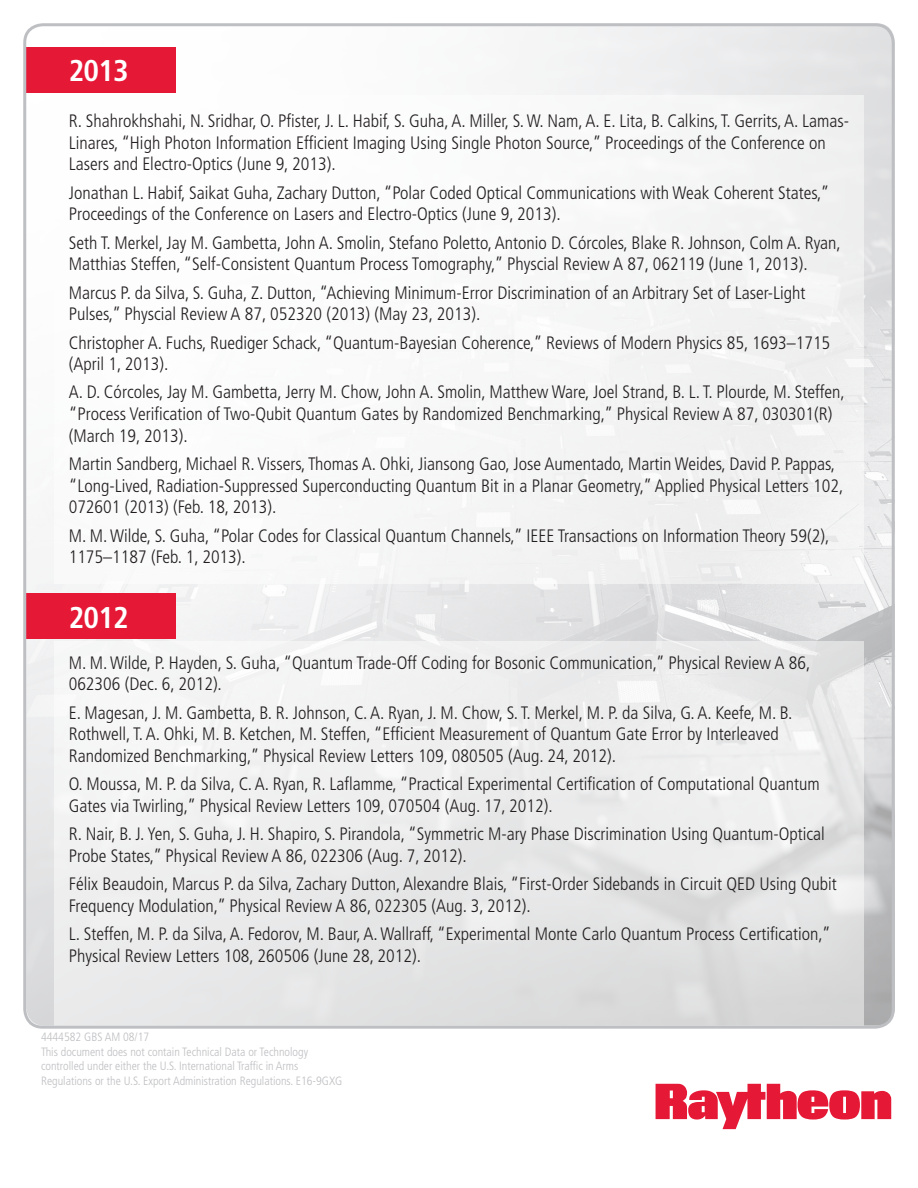
<style>
.page{position:relative;width:918px;height:1188px;background:#fff}
.page>*{position:absolute;margin:0;border:0;box-sizing:border-box;transform-origin:0 0}
.t1{font:700 condensed 30px "Frutiger";letter-spacing:-.025em;color:#fff}
.t2{font:300 condensed 18px/21.6px "Frutiger";color:#231f20}
.t3{font:300 condensed 12px/14.4px "Frutiger";color:#bebfc2}
</style>
<div class="page">
<img style="left:27px;top:27px;width:864px;height:998px">
<svg style="left:54px;top:641px;width:810px;height:455px;fill:#ededee"></svg>
<div style="left:25px;top:48px;width:151px;height:45px;background:#e51836"></div>
<div style="left:25px;top:594px;width:151px;height:45px;background:#e51836"></div>
<svg style="left:656px;top:1084px;width:235px;height:45px"></svg>
<div style="left:54px;top:95px;width:810px;height:489px;background:#f8f9f9"></div>
<p class="t1" style="left:69px;top:53px;width:62px">2013</p>
<p class="t2" style="left:69px;top:110px;width:782px">R. Shahrokhshahi, N. Sridhar, O. Pfister, J. L. Habif, S. Guha, A. Miller, S. W. Nam, A. E. Lita, B. Calkins, T. Gerrits, A. Lamas-<br>Linares, “High Photon Information Efficient Imaging Using Single Photon Source,” Proceedings of the Conference on<br>Lasers and Electro-Optics (June 9, 2013).</p>
<p class="t2" style="left:69px;top:182px;width:762px">Jonathan L. Habif, Saikat Guha, Zachary Dutton, “Polar Coded Optical Communications with Weak Coherent States,”<br>Proceedings of the Conference on Lasers and Electro-Optics (June 9, 2013).</p>
<p class="t2" style="left:69px;top:232px;width:774px">Seth T. Merkel, Jay M. Gambetta, John A. Smolin, Stefano Poletto, Antonio D. Córcoles, Blake R. Johnson, Colm A. Ryan,<br>Matthias Steffen, “Self-Consistent Quantum Process Tomography,” Physcial Review A 87, 062119 (June 1, 2013).</p>
<p class="t2" style="left:69px;top:282px;width:738px">Marcus P. da Silva, S. Guha, Z. Dutton, “Achieving Minimum-Error Discrimination of an Arbitrary Set of Laser-Light<br>Pulses,” Physcial Review A 87, 052320 (2013) (May 23, 2013).</p>
<p class="t2" style="left:69px;top:332px;width:763px">Christopher A. Fuchs, Ruediger Schack, “Quantum-Bayesian Coherence,” Reviews of Modern Physics 85, 1693–1715 (April 1, 2013).</p>
<p class="t2" style="left:69px;top:382px;width:778px">A. D. Córcoles, Jay M. Gambetta, Jerry M. Chow, John A. Smolin, Matthew Ware, Joel Strand, B. L. T. Plourde, M. Steffen, “Process Verification of Two-Qubit Quantum Gates by Randomized Benchmarking,” Physical Review A 87, 030301(R) (March 19, 2013).</p>
<p class="t2" style="left:69px;top:453px;width:776px">Martin Sandberg, Michael R. Vissers, Thomas A. Ohki, Jiansong Gao, Jose Aumentado, Martin Weides, David P. Pappas, “Long-Lived, Radiation-Suppressed Superconducting Quantum Bit in a Planar Geometry,” Applied Physical Letters 102,<br>072601 (2013) (Feb. 18, 2013).</p>
<p class="t2" style="left:69px;top:525px;width:762px">M. M. Wilde, S. Guha, “Polar Codes for Classical Quantum Channels,” IEEE Transactions on Information Theory 59(2),<br>1175–1187 (Feb. 1, 2013).</p>
<p class="t1" style="left:69px;top:599px;width:62px">2012</p>
<p class="t2" style="left:69px;top:652px;width:743px">M. M. Wilde, P. Hayden, S. Guha, “Quantum Trade-Off Coding for Bosonic Communication,” Physical Review A 86,<br>062306 (Dec. 6, 2012).</p>
<p class="t2" style="left:69px;top:702px;width:725px">E. Magesan, J. M. Gambetta, B. R. Johnson, C. A. Ryan, J. M. Chow, S. T. Merkel, M. P. da Silva, G. A. Keefe, M. B.<br>Rothwell, T. A. Ohki, M. B. Ketchen, M. Steffen, “Efficient Measurement of Quantum Gate Error by Interleaved<br>Randomized Benchmarking,” Physical Review Letters 109, 080505 (Aug. 24, 2012).</p>
<p class="t2" style="left:69px;top:773px;width:753px">O. Moussa, M. P. da Silva, C. A. Ryan, R. Laflamme, “Practical Experimental Certification of Computational Quantum<br>Gates via Twirling,” Physical Review Letters 109, 070504 (Aug. 17, 2012).</p>
<p class="t2" style="left:69px;top:823px;width:758px">R. Nair, B. J. Yen, S. Guha, J. H. Shapiro, S. Pirandola, “Symmetric M-ary Phase Discrimination Using Quantum-Optical<br>Probe States,” Physical Review A 86, 022306 (Aug. 7, 2012).</p>
<p class="t2" style="left:69px;top:873px;width:770px">Félix Beaudoin, Marcus P. da Silva, Zachary Dutton, Alexandre Blais, “First-Order Sidebands in Circuit QED Using Qubit<br>Frequency Modulation,” Physical Review A 86, 022305 (Aug. 3, 2012).</p>
<p class="t2" style="left:69px;top:923px;width:764px">L. Steffen, M. P. da Silva, A. Fedorov, M. Baur, A. Wallraff, “Experimental Monte Carlo Quantum Process Certification,”<br>Physical Review Letters 108, 260506 (June 28, 2012).</p>
<p class="t3" style="left:41px;top:1030px;width:110px">4444582 GBS AM 08/17</p>
<p class="t3" style="left:41px;top:1045px;width:303px">This document does not contain Technical Data or Technology controlled under either the U.S. International Traffic in Arms<br>Regulations or the U.S. Export Administration Regulations. E16-9GXG</p>
</div>
